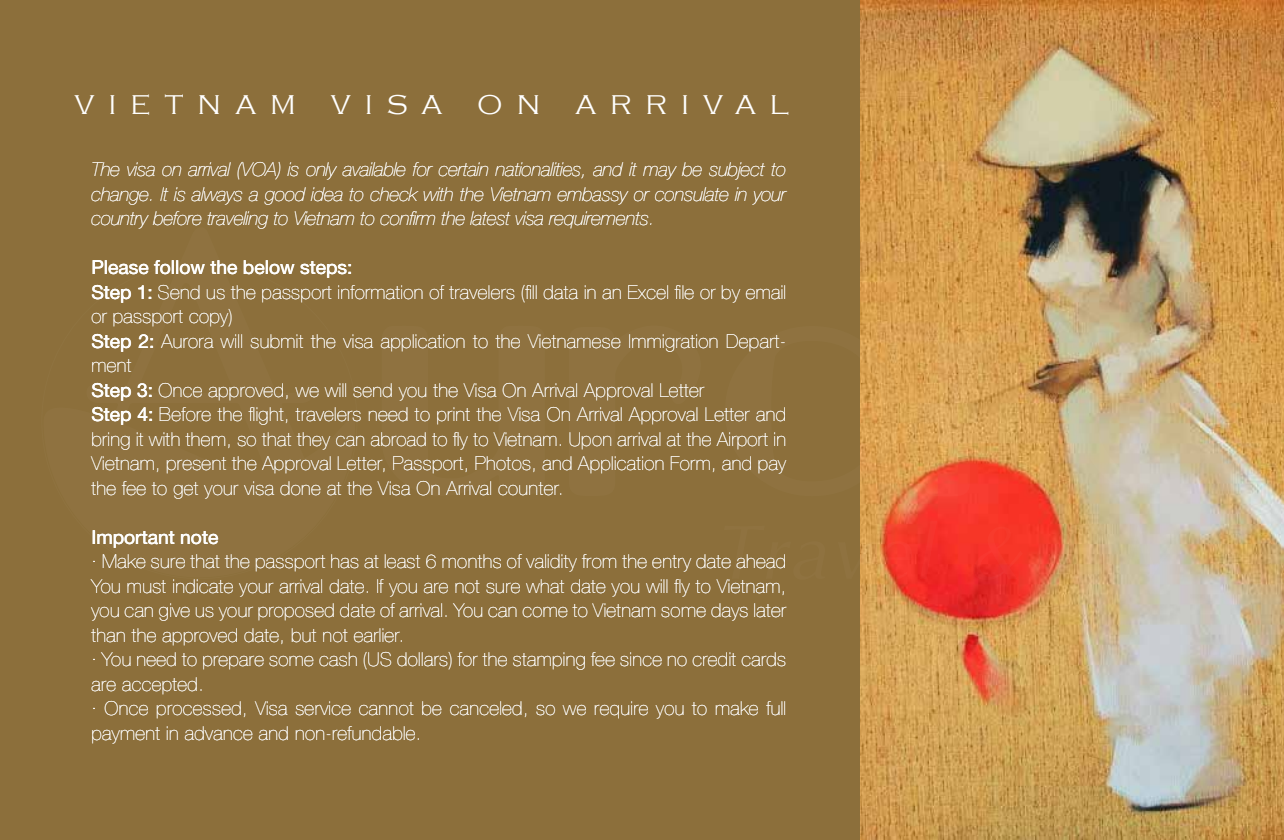
<style>
.page{position:relative;width:1284px;height:840px;background:#fff}
.page>*{position:absolute;margin:0;border:0;box-sizing:border-box;transform-origin:0 0}
.t1{font:300 28px "Copperplate Gothic";letter-spacing:.5em;color:#fff}
.t2{font:200 19.25px/24.5px "Helvetica Neue";letter-spacing:.02em;color:#fff}
.t3{font:italic 200 19.25px/24.5px "Helvetica Neue";color:#fff;text-align:justify}
.t4{font:19.25px "Helvetica Neue";color:#fff}
.s1{font-weight:400}
</style>
<div class="page">
<div style="left:0;top:0;width:877px;height:840px;background:#8c6f3b"></div>
<img style="left:860px;top:0;width:423px;height:840px">
<svg style="left:860px;top:326px;width:39px;height:170px;background:#daa051"></svg>
<svg style="left:923px;top:326px;width:133px;height:170px;background:#d9914f"></svg>
<svg style="left:1079px;top:326px;width:171px;height:170px;background:#cbb48b"></svg>
<svg style="left:860px;top:541px;width:51px;height:39px;background:#e66d3f"></svg>
<svg style="left:919px;top:520px;width:18px;height:59px"></svg>
<svg style="left:973px;top:527px;width:49px;height:53px;background:#f33228"></svg>
<svg style="left:1061px;top:525px;width:124px;height:54px;background:#cdb894"></svg>
<svg style="left:1196px;top:525px;width:51px;height:55px;background:#cfb17b"></svg>
<h1 class="t1" style="left:75px;top:90px;width:467px">VIETNAM VISA ON</h1>
<h1 class="t1" style="left:575px;top:90px;width:215px">ARRIVAL</h1>
<p class="t3" style="left:91px;top:156px;width:696px">The visa on arrival (VOA) is only available for certain nationalities, and it may be subject to change. It is always a good idea to check with the Vietnam embassy or consulate in your country before traveling to Vietnam to confirm the latest visa requirements.</p>
<p class="t2" style="left:91px;top:254px;width:696px"><span class="s1">Please follow the below steps:<br>Step 1:</span> Send us the passport information of travelers (fill data in an Excel file or by email or passport copy)<br><span class="s1">Step 2:</span> Aurora will submit the visa application to the Vietnamese Immigration Depart&shy;ment<br><span class="s1">Step 3:</span> Once approved, we will send you the Visa On Arrival Approval Letter<br><span class="s1">Step 4:</span> Before the flight, travelers need to print the Visa On Arrival Approval Letter and bring it with them, so that they can abroad to fly to Vietnam. Upon arrival at the Airport in Vietnam, present the Approval Letter, Passport, Photos, and Application Form, and pay the fee to get your visa done at the Visa On Arrival counter.</p>
<p class="t4" style="left:91px;top:523px;width:128px">Important note</p>
<p class="t2" style="left:91px;top:548px;width:696px">· Make sure that the passport has at least 6 months of validity from the entry date ahead You must indicate your arrival date. If you are not sure what date you will fly to Vietnam, you can give us your proposed date of arrival. You can come to Vietnam some days later than the approved date, but not earlier.<br>· You need to prepare some cash (US dollars) for the stamping fee since no credit cards are accepted.<br>· Once processed, Visa service cannot be canceled, so we require you to make full payment in advance and non-refundable.</p>
<p class="t2" style="left:237px;top:328px;width:7px">ll</p>
<p class="t2" style="left:237px;top:328px;width:7px">ll</p>
<p class="t2" style="left:341px;top:377px;width:7px">ll</p>
<p class="t2" style="left:341px;top:377px;width:7px">ll</p>
<p class="t2" style="left:418px;top:646px;width:7px">ll</p>
<p class="t2" style="left:418px;top:646px;width:7px">ll</p>
<p class="t2" style="left:780px;top:695px;width:7px">ll</p>
<p class="t2" style="left:780px;top:695px;width:7px">ll</p>
</div>
